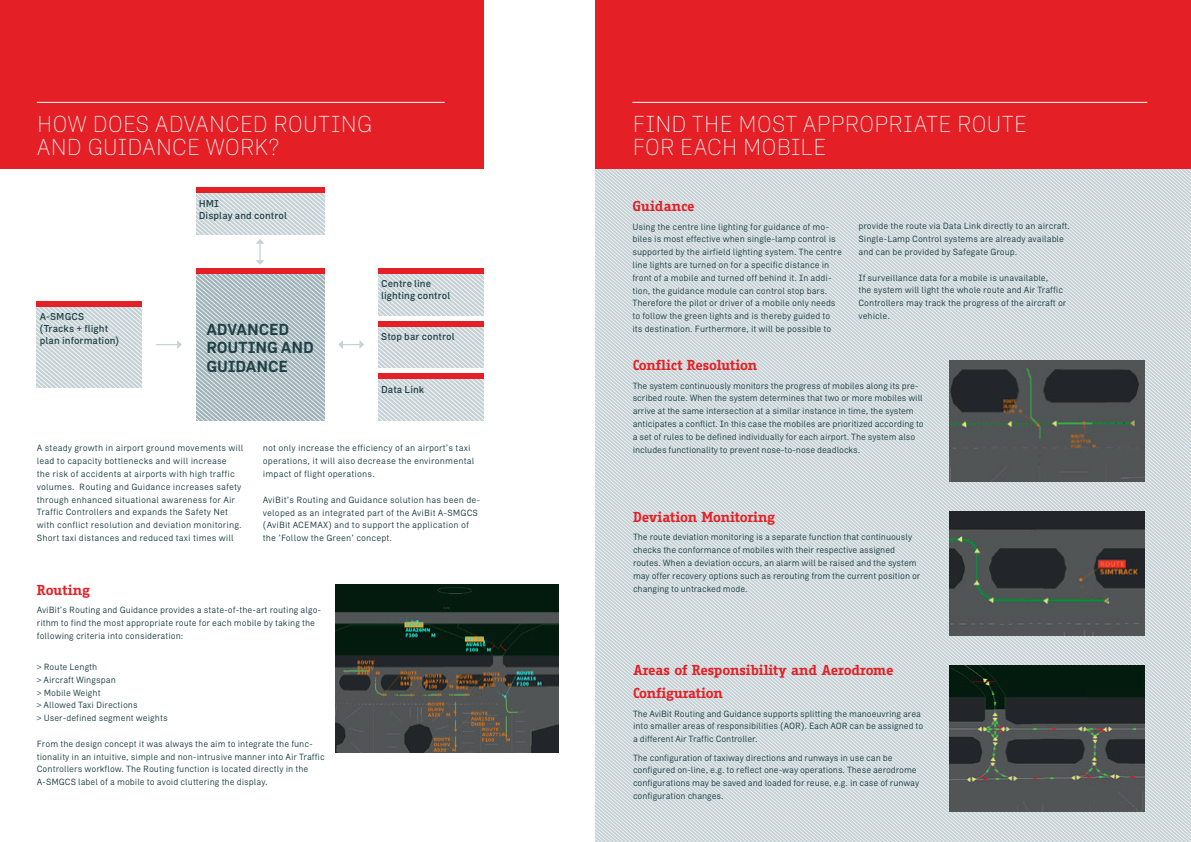
<style>
.page{position:relative;width:1191px;height:842px;background:#fff}
.page>*{position:absolute;margin:0;border:0;box-sizing:border-box;transform-origin:0 0}
.t1{font:100 23px/22.8px "Zimmer";letter-spacing:-.01em;color:#fff}
.t2{font:700 16px/18.4px "Zimmer";letter-spacing:-.005em;color:#204046}
.t3{font:700 14px/23px "Fago Office Serif";letter-spacing:-.02em;color:#e41f25}
.t4{font:500 10px/12px "Zimmer";letter-spacing:.005em;color:#204046}
.t5{font:9px/12.8px "Zimmer";color:#204046}
</style>
<div class="page">
<svg style="left:595px;top:169px;width:596px;height:673px;background:#d2dbde"></svg>
<div style="left:595px;top:0;width:596px;height:169px;background:#e41f25"></div>
<div style="left:0;top:0;width:483px;height:169px;background:#e41f25"></div>
<hr style="left:37px;top:102px;width:408px;height:1px;background:#fff">
<hr style="left:632px;top:102px;width:515px;height:1px;background:#fff">
<img style="left:335px;top:585px;width:223px;height:167px">
<svg style="left:196px;top:274px;width:128px;height:147px;background:#b5c4c8"></svg>
<div style="left:196px;top:268px;width:128px;height:6px;background:#e41f25"></div>
<svg style="left:156px;top:340px;width:26px;height:9px"></svg>
<svg style="left:338px;top:340px;width:26px;height:9px"></svg>
<svg style="left:37px;top:307px;width:105px;height:81px;background:#d2dcdf"></svg>
<div style="left:37px;top:301px;width:105px;height:6px;background:#e41f25"></div>
<svg style="left:378px;top:274px;width:105px;height:42px;background:#d2dcdf"></svg>
<div style="left:378px;top:268px;width:105px;height:6px;background:#e41f25"></div>
<svg style="left:196px;top:193px;width:128px;height:72px"></svg>
<div style="left:196px;top:188px;width:128px;height:5px;background:#e41f25"></div>
<svg style="left:378px;top:326px;width:105px;height:42px;background:#d3d7da"></svg>
<div style="left:378px;top:321px;width:105px;height:5px;background:#e41f25"></div>
<svg style="left:378px;top:379px;width:105px;height:42px;background:#d2dcdf"></svg>
<div style="left:378px;top:373px;width:105px;height:6px;background:#e41f25"></div>
<img style="left:949px;top:360px;width:195px;height:122px">
<img style="left:949px;top:512px;width:195px;height:123px">
<img style="left:949px;top:665px;width:195px;height:146px">
<h1 class="t1" style="left:37px;top:112px;width:337px">HOW DOES ADVANCED ROUTING<br>AND GUIDANCE WORK?</h1>
<p class="t4" style="left:40px;top:311px;width:80px">A-SMGCS (Tracks + flight plan information)</p>
<p class="t4" style="left:199px;top:197px;width:90px">HMI<br>Display and control</p>
<h2 class="t2" style="left:206px;top:320px;width:109px">ADVANCED<br>ROUTING AND<br>GUIDANCE</h2>
<p class="t4" style="left:381px;top:278px;width:71px">Centre line lighting control</p>
<p class="t4" style="left:381px;top:330px;width:75px">Stop bar control</p>
<p class="t4" style="left:381px;top:383px;width:45px">Data Link</p>
<p class="t5" style="left:37px;top:442px;width:208px">A steady growth in airport ground movements will lead to capacity bottlenecks and will increase<br>the risk of accidents at airports with high traffic volumes. Routing and Guidance increases safety through enhanced situational awareness for Air Traffic Controllers and expands the Safety Net with conflict resolution and deviation monitoring.<br>Short taxi distances and reduced taxi times will</p>
<p class="t5" style="left:263px;top:442px;width:213px">not only increase the efficiency of an airport’s taxi operations, it will also decrease the environmental impact of flight operations.</p>
<p class="t5" style="left:263px;top:493px;width:219px">AviBit’s Routing and Guidance solution has been de&shy;veloped as an integrated part of the AviBit A-SMGCS (AviBit ACEMAX) and to support the application of the ’Follow the Green’ concept.</p>
<h3 class="t3" style="left:37px;top:578px;width:54px">Routing</h3>
<p class="t5" style="left:37px;top:604px;width:286px">AviBit’s Routing and Guidance provides a state-of-the-art routing algo&shy;rithm to find the most appropriate route for each mobile by taking the following criteria into consideration:</p>
<p class="t5" style="left:37px;top:660px;width:132px">&gt; Route Length<br>&gt; Aircraft Wingspan<br>&gt; Mobile Weight<br>&gt; Allowed Taxi Directions<br>&gt; User-defined segment weights</p>
<p class="t5" style="left:37px;top:737px;width:289px">From the design concept it was always the aim to integrate the func&shy;tionality in an intuitive, simple and non-intrusive manner into Air Traffic Controllers workflow. The Routing function is located directly in the A-SMGCS label of a mobile to avoid cluttering the display.</p>
<h1 class="t1" style="left:632px;top:112px;width:396px">FIND THE MOST APPROPRIATE ROUTE<br>FOR EACH MOBILE</h1>
<h3 class="t3" style="left:632px;top:195px;width:64px">Guidance</h3>
<p class="t5" style="left:632px;top:220px;width:211px">Using the centre line lighting for guidance of mo&shy;biles is most effective when single-lamp control is supported by the airfield lighting system. The centre line lights are turned on for a specific distance in front of a mobile and turned off behind it. In addi&shy;tion, the guidance module can control stop bars.<br>Therefore the pilot or driver of a mobile only needs to follow the green lights and is thereby guided to its destination. Furthermore, it will be possible to</p>
<p class="t5" style="left:858px;top:220px;width:213px">provide the route via Data Link directly to an aircraft.<br>Single-Lamp Control systems are already available and can be provided by Safegate Group.</p>
<p class="t5" style="left:858px;top:271px;width:209px">If surveillance data for a mobile is unavailable,<br>the system will light the whole route and Air Traffic Controllers may track the progress of the aircraft or vehicle.</p>
<h3 class="t3" style="left:632px;top:354px;width:126px">Conflict Resolution</h3>
<p class="t5" style="left:632px;top:379px;width:293px">The system continuously monitors the progress of mobiles along its pre&shy;scribed route. When the system determines that two or more mobiles will arrive at the same intersection at a similar instance in time, the system anticipates a conflict. In this case the mobiles are prioritized according to a set of rules to be defined individually for each airport. The system also includes functionality to prevent nose-to-nose deadlocks.</p>
<h3 class="t3" style="left:633px;top:505px;width:144px">Deviation Monitoring</h3>
<p class="t5" style="left:633px;top:531px;width:289px">The route deviation monitoring is a separate function that continuously checks the conformance of mobiles with their respective assigned routes. When a deviation occurs, an alarm will be raised and the system may offer recovery options such as rerouting from the current position or changing to untracked mode.</p>
<h3 class="t3" style="left:633px;top:659px;width:262px">Areas of Responsibility and Aerodrome<br>Configuration</h3>
<p class="t5" style="left:633px;top:707px;width:292px">The AviBit Routing and Guidance supports splitting the manoeuvring area into smaller areas of responsibilities (AOR). Each AOR can be assigned to a different Air Traffic Controller.</p>
<p class="t5" style="left:633px;top:751px;width:288px">The configuration of taxiway directions and runways in use can be configured on-line, e.g. to reflect one-way operations. These aerodrome configurations may be saved and loaded for reuse, e.g. in case of runway configuration changes.</p>
</div>
